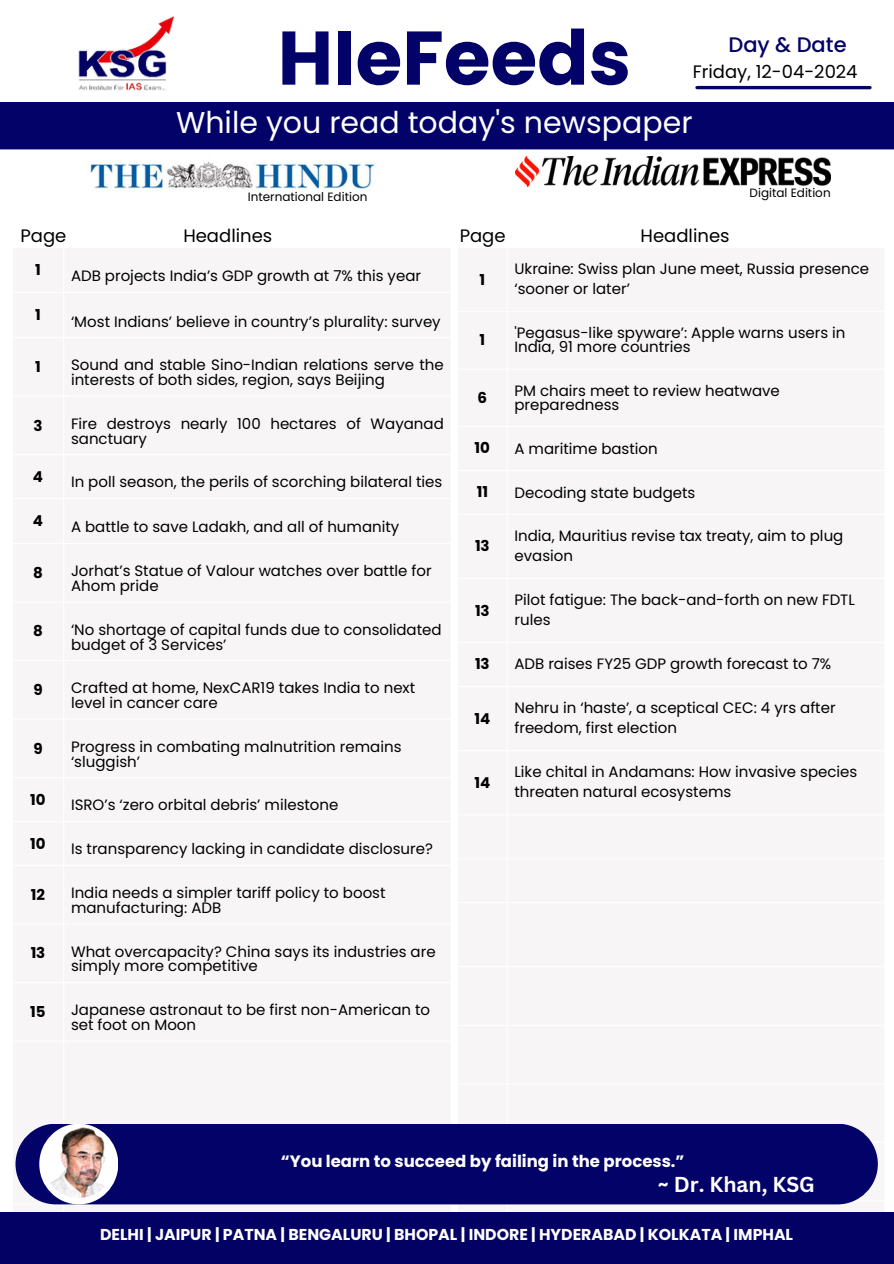
<style>
.page{position:relative;width:894px;height:1264px;background:#fff}
.page>*{position:absolute;margin:0;border:0;box-sizing:border-box;transform-origin:0 0}
.t1{font:700 75.75px "Poppins";color:#030268}
.t2{font:30px "Poppins";color:#fff}
.t3{font:700 21px "Canva Sans";color:#fff}
.t4{font:500 21px "Poppins";color:#030268}
.t5{font:18px "Poppins";color:#000}
.t6{font:700 16.5px "Poppins";color:#fff}
.t7{font:700 15.75px "Poppins";color:#fff}
.t8{font:15px/14.7px "Poppins";color:#000}
.t9{font:700 15px "Poppins";color:#000}
.t10{font:12px "Poppins";color:#000}
</style>
<div class="page">
<img style="left:515px;top:156px;width:315px;height:30px">
<div style="left:15px;top:1123px;width:862px;height:81px;background:#030268;border-radius:40px"></div>
<div style="left:39px;top:1123px;width:79px;height:81px;background:#fff;border-radius:50%"></div>
<img style="left:43px;top:1126px;width:71px;height:71px;border-radius:50%">
<img style="left:78px;top:16px;width:97px;height:75px">
<div style="left:0;top:102px;width:893px;height:47px;background:#030268"></div>
<hr style="left:696px;top:86px;width:173px;height:3px;background:#030268">
<img style="left:89px;top:161px;width:286px;height:30px">
<div style="left:0;top:1211px;width:893px;height:52px;background:#030163"></div>
<p class="t1" style="left:277px;top:5px;width:355px">HIeFeeds</p>
<p class="t2" style="left:176px;top:101px;width:518px">While you read today's newspaper</p>
<p class="t4" style="left:728px;top:30px;width:120px">Day &amp; Date</p>
<h4 class="t5" style="left:692px;top:59px;width:166px">Friday, 12-04-2024</h4>
<p class="t10" style="left:248px;top:188px;width:121px">International Edition</p>
<p class="t5" style="left:21px;top:223px;width:47px">Page</p>
<p class="t5" style="left:183px;top:223px;width:90px">Headlines</p>
<p class="t5" style="left:459px;top:223px;width:47px">Page</p>
<p class="t5" style="left:640px;top:223px;width:90px">Headlines</p>
<h6 class="t10" style="left:749px;top:184px;width:83px">Digital Edition</h6>
<h1 class="t9" style="left:35px;top:259px;width:7px">1</h1>
<h5 class="t9" style="left:35px;top:304px;width:7px">1</h5>
<h3 class="t8" style="left:71px;top:269px;width:351px">ADB projects India’s GDP growth at 7% this year</h3>
<h2 class="t8" style="left:71px;top:314px;width:371px">‘Most Indians’ believe in country’s plurality: survey</h2>
<p class="t9" style="left:35px;top:356px;width:7px">1</p>
<p class="t8" style="left:71px;top:358px;width:374px">Sound and stable Sino-Indian relations serve the interests of both sides, region, says Beijing</p>
<p class="t9" style="left:33px;top:415px;width:11px">3</p>
<p class="t8" style="left:71px;top:416px;width:374px">Fire destroys nearly 100 hectares of Wayanad sanctuary</p>
<h5 class="t9" style="left:33px;top:466px;width:12px">4</h5>
<h5 class="t8" style="left:71px;top:475px;width:373px">In poll season, the perils of scorching bilateral ties</h5>
<h5 class="t9" style="left:33px;top:510px;width:12px">4</h5>
<h5 class="t8" style="left:71px;top:520px;width:330px">A battle to save Ladakh, and all of humanity</h5>
<p class="t9" style="left:33px;top:562px;width:11px">8</p>
<p class="t8" style="left:71px;top:563px;width:362px">Jorhat’s Statue of Valour watches over battle for<br>Ahom pride</p>
<p class="t9" style="left:33px;top:620px;width:11px">8</p>
<p class="t8" style="left:71px;top:622px;width:372px">‘No shortage of capital funds due to consolidated budget of 3 Services’</p>
<p class="t9" style="left:33px;top:679px;width:11px">9</p>
<p class="t8" style="left:71px;top:680px;width:345px">Crafted at home, NexCAR19 takes India to next level in cancer care</p>
<p class="t9" style="left:33px;top:737px;width:11px">9</p>
<p class="t8" style="left:71px;top:739px;width:332px">Progress in combating malnutrition remains ‘sluggish’</p>
<p class="t9" style="left:30px;top:789px;width:17px">10</p>
<p class="t8" style="left:71px;top:797px;width:269px">ISRO’s ‘zero orbital debris’ milestone</p>
<p class="t9" style="left:30px;top:833px;width:17px">10</p>
<p class="t8" style="left:71px;top:841px;width:363px">Is transparency lacking in candidate disclosure?</p>
<p class="t9" style="left:31px;top:884px;width:16px">12</p>
<p class="t8" style="left:71px;top:885px;width:316px">India needs a simpler tariff policy to boost manufacturing: ADB</p>
<p class="t9" style="left:31px;top:942px;width:16px">13</p>
<p class="t8" style="left:71px;top:944px;width:366px">What overcapacity? China says its industries are simply more competitive</p>
<p class="t9" style="left:30px;top:1001px;width:17px">15</p>
<p class="t8" style="left:71px;top:1002px;width:360px">Japanese astronaut to be first non-American to set foot on Moon</p>
<p class="t9" style="left:479px;top:269px;width:7px">1</p>
<p class="t8" style="left:514px;top:259px;width:356px;line-height:20.1px">Ukraine: Swiss plan June meet, Russia presence ‘sooner or later’</p>
<p class="t9" style="left:479px;top:329px;width:7px">1</p>
<p class="t8" style="left:514px;top:326px;width:332px;line-height:14px">'Pegasus-like spyware’: Apple warns users in<br>India, 91 more countries</p>
<p class="t9" style="left:477px;top:387px;width:11px">6</p>
<p class="t8" style="left:514px;top:383px;width:267px;line-height:14px">PM chairs meet to review heatwave preparedness</p>
<p class="t9" style="left:474px;top:437px;width:17px">10</p>
<p class="t8" style="left:514px;top:441px;width:145px">A maritime bastion</p>
<p class="t9" style="left:476px;top:481px;width:13px">11</p>
<p class="t8" style="left:514px;top:485px;width:182px">Decoding state budgets</p>
<p class="t9" style="left:475px;top:535px;width:16px">13</p>
<p class="t8" style="left:514px;top:525px;width:330px;line-height:20.1px">India, Mauritius revise tax treaty, aim to plug evasion</p>
<p class="t9" style="left:475px;top:600px;width:16px">13</p>
<p class="t8" style="left:514px;top:589px;width:342px;line-height:20.1px">Pilot fatigue: The back-and-forth on new FDTL rules</p>
<p class="t9" style="left:475px;top:653px;width:16px">13</p>
<p class="t8" style="left:514px;top:656px;width:318px">ADB raises FY25 GDP growth forecast to 7%</p>
<p class="t9" style="left:474px;top:708px;width:17px">14</p>
<p class="t8" style="left:514px;top:697px;width:322px;line-height:20.1px">Nehru in ‘haste’, a sceptical CEC: 4 yrs after freedom, first election</p>
<p class="t9" style="left:474px;top:772px;width:17px">14</p>
<p class="t8" style="left:514px;top:762px;width:344px;line-height:20.1px">Like chital in Andamans: How invasive species threaten natural ecosystems</p>
<h3 class="t6" style="left:281px;top:1149px;width:405px">“You learn to succeed by failing in the process.”</h3>
<p class="t3" style="left:657px;top:1169px;width:158px">~ Dr. Khan, KSG</p>
<p class="t7" style="left:100px;top:1223px;width:694px">DELHI | JAIPUR | PATNA | BENGALURU | BHOPAL | INDORE | HYDERABAD | KOLKATA | IMPHAL</p>
</div>
